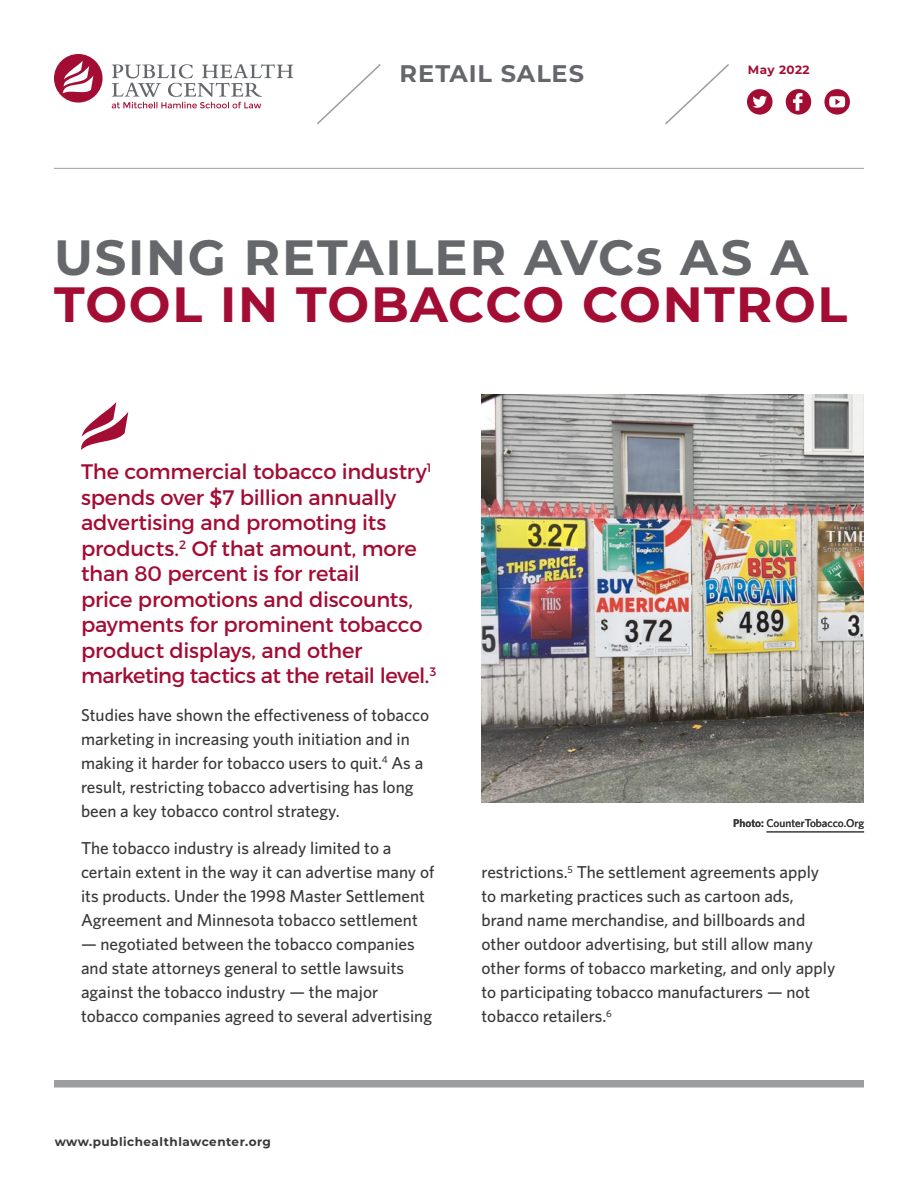
<style>
.page{position:relative;width:918px;height:1188px;background:#fff}
.page>*{position:absolute;margin:0;border:0;box-sizing:border-box;transform-origin:0 0}
.title_gray__30_point{font:700 49.5px/46.5px "Montserrat";letter-spacing:.03em;color:#65676a}
.resource_topic{font:700 24px "Montserrat";letter-spacing:.04em;color:#65676a}
.SH_level_1__intro{font:21px/25.5px "Montserrat";letter-spacing:-.01em;color:#a30c33}
.body{font:500 17.25px/24px "Whitney";color:#383839}
.t1{font:700 12px "Montserrat";letter-spacing:.04em;color:#383839}
.t2{font:700 12px "Montserrat";letter-spacing:.04em;color:#a30c33}
.t3{font:500 11.25px "Whitney";color:#383839}
.s1{color:#a30c33}
.s2{font-weight:600}
</style>
<div class="page">
<hr style="left:54px;top:168px;width:810px;height:1px;background:#9b9da0">
<svg style="left:317px;top:64px;width:64px;height:61px"></svg>
<svg style="left:665px;top:64px;width:64px;height:61px"></svg>
<div style="left:54px;top:1080px;width:810px;height:8px;background:#9b9da0"></div>
<svg style="left:81px;top:402px;width:47px;height:48px"></svg>
<svg style="left:786px;top:89px;width:25px;height:26px"></svg>
<svg style="left:747px;top:89px;width:25px;height:26px"></svg>
<svg style="left:824px;top:89px;width:26px;height:26px"></svg>
<img style="left:481px;top:394px;width:383px;height:409px">
<hr style="left:766px;top:832px;width:98px;height:1px;background:#383839">
<svg style="left:54px;top:54px;width:49px;height:49px"></svg>
<svg style="left:112px;top:64px;width:181px;height:44px"></svg>
<p class="resource_topic" style="left:400px;top:56px;width:186px">RETAIL SALES</p>
<p class="t2" style="left:748px;top:61px;width:63px">May 2022</p>
<p class="title_gray__30_point" style="left:54px;top:232px;width:795px">USING RETAILER AVCs AS A<br><span class="s1">TOOL IN TOBACCO CONTROL</span></p>
<p class="SH_level_1__intro" style="left:81px;top:459px;width:357px">The commercial tobacco industry<sup>1 </sup>spends over $7 billion annually advertising and promoting its products.<sup>2</sup> Of that amount, more than 80 percent is for retail<br>price promotions and discounts, payments for prominent tobacco product displays, and other marketing tactics at the retail level.<sup>3</sup></p>
<p class="body" style="left:81px;top:702px;width:350px">Studies have shown the effectiveness of tobacco marketing in increasing youth initiation and in making it harder for tobacco users to quit.<sup>4</sup> As a result, restricting tobacco advertising has long been a key tobacco control strategy.</p>
<p class="body" style="left:81px;top:836px;width:355px">The tobacco industry is already limited to a certain extent in the way it can advertise many of its products. Under the 1998 Master Settlement Agreement and Minnesota tobacco settlement</p>
<p class="body" style="left:81px;top:932px;width:353px">— negotiated between the tobacco companies and state attorneys general to settle lawsuits against the tobacco industry — the major tobacco companies agreed to several advertising</p>
<p class="t1" style="left:55px;top:1133px;width:218px">www.publichealthlawcenter.org</p>
<p class="t3" style="left:733px;top:817px;width:132px"><span class="s2">Photo:</span> CounterTobacco.Org</p>
<p class="body" style="left:482px;top:860px;width:355px">restrictions.<sup>5</sup> The settlement agreements apply to marketing practices such as cartoon ads, brand name merchandise, and billboards and other outdoor advertising, but still allow many other forms of tobacco marketing, and only apply to participating tobacco manufacturers — not tobacco retailers.<sup>6</sup></p>
</div>
